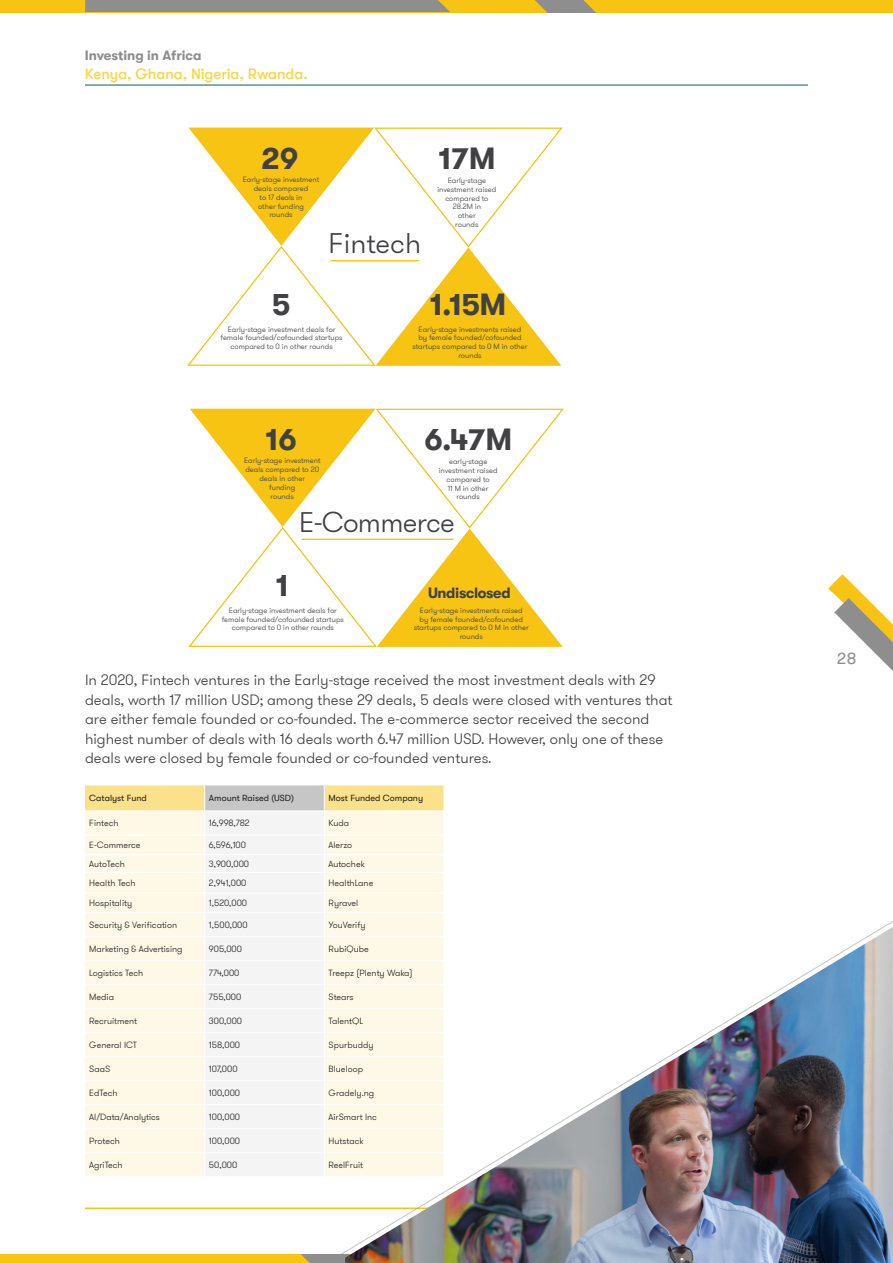
<style>
.page{position:relative;width:893px;height:1263px;background:#fff}
.page>*{position:absolute;margin:0;border:0;box-sizing:border-box;transform-origin:0 0}
.t1{font:700 30.45px "GT Walsheim";color:#414144}
.t2{font:300 28.35px "GT Walsheim Pro";letter-spacing:-.025em;color:#414144}
.t3{font:300 28.35px "GT Walsheim Pro";color:#414144}
.t4{font:16.65px "GT Walsheim";color:#8d8e8d}
.t5{font:300 15px/19.5px "GT Walsheim Pro";color:#414144}
.t6{font:500 15px "GT Walsheim";color:#ffd546}
.t7{font:700 14.85px "GT Walsheim";letter-spacing:-.025em;color:#414144}
.t8{font:700 13.5px "GT Walsheim";color:#8d8e8d}
.t9{font:300 9px "GT Walsheim Pro";color:#231f20}
.t10{font:9px "GT Walsheim";color:#231f20}
.t11{font:300 7.65px/8.9px "GT Walsheim Pro";color:#414144;text-align:center}
</style>
<div class="page">
<div style="left:0;top:1255px;width:318px;height:8px;background:#f7c413"></div>
<svg style="left:828px;top:574px;width:65px;height:97px"></svg>
<div style="left:0;top:0;width:893px;height:12px;background:#f7c413"></div>
<svg style="left:85px;top:0;width:510px;height:12px"></svg>
<hr style="left:85px;top:1207px;width:723px;height:2px;background:#f7c413">
<hr style="left:85px;top:85px;width:723px;height:1px;background:#0a5d64">
<svg style="left:187px;top:127px;width:376px;height:239px"></svg>
<hr style="left:330px;top:260px;width:89px;height:1px;background:#f7c413">
<svg style="left:188px;top:408px;width:376px;height:239px"></svg>
<hr style="left:302px;top:539px;width:151px;height:1px;background:#f7c413">
<svg style="left:85px;top:785px;width:359px;height:391px"></svg>
<img style="left:318px;top:919px;width:575px;height:344px">
<h3 class="t8" style="left:85px;top:48px;width:118px">Investing in Africa</h3>
<h3 class="t6" style="left:85px;top:65px;width:224px">Kenya, Ghana, Nigeria, Rwanda.</h3>
<p class="t1" style="left:261px;top:141px;width:38px">29</p>
<p class="t1" style="left:438px;top:141px;width:59px">17M</p>
<p class="t11" style="left:243px;top:175px;width:78px">Early-stage investment deals compared</p>
<p class="t11" style="left:260px;top:193px;width:44px">to 17 deals in</p>
<p class="t11" style="left:258px;top:202px;width:47px">other funding</p>
<p class="t11" style="left:269px;top:211px;width:25px">rounds</p>
<p class="t3" style="left:329px;top:226px;width:94px">Fintech</p>
<p class="t11" style="left:437px;top:176px;width:60px">Early-stage investment raised compared to</p>
<p class="t11" style="left:453px;top:203px;width:30px">28.2M in</p>
<p class="t11" style="left:458px;top:211px;width:19px">other</p>
<p class="t11" style="left:455px;top:220px;width:25px">rounds</p>
<p class="t1" style="left:272px;top:287px;width:20px">5</p>
<p class="t1" style="left:430px;top:287px;width:78px">1.15M</p>
<p class="t11" style="left:221px;top:325px;width:124px">Early-stage investment deals for female founded/cofounded startups compared to 0 in other rounds</p>
<p class="t11" style="left:419px;top:325px;width:104px">Early-stage investments raised</p>
<p class="t11" style="left:413px;top:334px;width:116px">by female founded/cofounded startups compared to 0 M in other rounds</p>
<p class="t1" style="left:265px;top:422px;width:33px">16</p>
<p class="t1" style="left:424px;top:422px;width:89px">6.47M</p>
<p class="t11" style="left:244px;top:456px;width:78px">Early-stage investment deals compared to 20 deals in other</p>
<p class="t11" style="left:269px;top:483px;width:28px">funding</p>
<p class="t11" style="left:271px;top:492px;width:25px">rounds</p>
<p class="t11" style="left:439px;top:457px;width:60px">early-stage investment raised compared to</p>
<p class="t11" style="left:448px;top:484px;width:42px">11 M in other</p>
<p class="t11" style="left:457px;top:493px;width:25px">rounds</p>
<p class="t2" style="left:299px;top:504px;width:157px">E-Commerce</p>
<p class="t1" style="left:276px;top:568px;width:15px">1</p>
<p class="t7" style="left:428px;top:584px;width:84px">Undisclosed</p>
<p class="t11" style="left:222px;top:606px;width:124px">Early-stage investment deals for female founded/cofounded startups compared to 0 in other rounds</p>
<p class="t11" style="left:420px;top:606px;width:104px">Early-stage investments raised</p>
<p class="t11" style="left:414px;top:615px;width:116px">by female founded/cofounded startups compared to 0 M in other rounds</p>
<p class="t5" style="left:85px;top:671px;width:589px">In 2020, Fintech ventures in the Early-stage received the most investment deals with 29 deals, worth 17 million USD; among these 29 deals, 5 deals were closed with ventures that are either female founded or co-founded. The e-commerce sector received the second highest number of deals with 16 deals worth 6.47 million USD. However, only one of these deals were closed by female founded or co-founded ventures.</p>
<p class="t10" style="left:89px;top:793px;width:59px">Catalyst Fund</p>
<p class="t10" style="left:209px;top:793px;width:86px">Amount Raised (USD)</p>
<p class="t10" style="left:329px;top:793px;width:96px">Most Funded Company</p>
<p class="t9" style="left:89px;top:817px;width:31px">Fintech</p>
<p class="t9" style="left:209px;top:817px;width:42px">16,998,782</p>
<p class="t9" style="left:329px;top:817px;width:22px">Kuda</p>
<p class="t9" style="left:89px;top:839px;width:53px">E-Commerce</p>
<p class="t9" style="left:209px;top:839px;width:39px">6,596,100</p>
<p class="t9" style="left:329px;top:839px;width:25px">Alerzo</p>
<p class="t9" style="left:89px;top:858px;width:37px">AutoTech</p>
<p class="t9" style="left:209px;top:858px;width:42px">3,900,000</p>
<p class="t9" style="left:329px;top:858px;width:38px">Autochek</p>
<p class="t9" style="left:89px;top:877px;width:48px">Health Tech</p>
<p class="t9" style="left:209px;top:877px;width:39px">2,941,000</p>
<p class="t9" style="left:329px;top:877px;width:46px">HealthLane</p>
<p class="t9" style="left:89px;top:897px;width:44px">Hospitality</p>
<p class="t9" style="left:209px;top:897px;width:40px">1,520,000</p>
<p class="t9" style="left:329px;top:897px;width:31px">Ryravel</p>
<p class="t9" style="left:89px;top:919px;width:89px">Security &amp; Verification</p>
<p class="t9" style="left:209px;top:919px;width:40px">1,500,000</p>
<p class="t9" style="left:329px;top:919px;width:38px">YouVerify</p>
<p class="t9" style="left:89px;top:943px;width:95px">Marketing &amp; Advertising</p>
<p class="t9" style="left:209px;top:943px;width:35px">905,000</p>
<p class="t9" style="left:329px;top:943px;width:42px">RubiQube</p>
<p class="t9" style="left:89px;top:967px;width:55px">Logistics Tech</p>
<p class="t9" style="left:209px;top:967px;width:32px">774,000</p>
<p class="t9" style="left:329px;top:967px;width:86px">Treepz (Plenty Waka)</p>
<p class="t9" style="left:89px;top:991px;width:26px">Media</p>
<p class="t9" style="left:209px;top:991px;width:34px">755,000</p>
<p class="t9" style="left:329px;top:991px;width:27px">Stears</p>
<p class="t9" style="left:89px;top:1015px;width:49px">Recruitment</p>
<p class="t9" style="left:209px;top:1015px;width:35px">300,000</p>
<p class="t9" style="left:329px;top:1015px;width:36px">TalentQL</p>
<p class="t9" style="left:89px;top:1039px;width:49px">General ICT</p>
<p class="t9" style="left:209px;top:1039px;width:33px">158,000</p>
<p class="t9" style="left:329px;top:1039px;width:46px">Spurbuddy</p>
<p class="t9" style="left:89px;top:1063px;width:22px">SaaS</p>
<p class="t9" style="left:209px;top:1063px;width:30px">107,000</p>
<p class="t9" style="left:329px;top:1063px;width:36px">Blueloop</p>
<p class="t9" style="left:89px;top:1087px;width:30px">EdTech</p>
<p class="t9" style="left:209px;top:1087px;width:33px">100,000</p>
<p class="t9" style="left:329px;top:1087px;width:47px">Gradely.ng</p>
<p class="t9" style="left:89px;top:1111px;width:72px">AI/Data/Analytics</p>
<p class="t9" style="left:209px;top:1111px;width:33px">100,000</p>
<p class="t9" style="left:329px;top:1111px;width:50px">AirSmart Inc</p>
<p class="t9" style="left:89px;top:1135px;width:32px">Protech</p>
<p class="t9" style="left:209px;top:1135px;width:33px">100,000</p>
<p class="t9" style="left:329px;top:1135px;width:36px">Hutstack</p>
<p class="t9" style="left:89px;top:1159px;width:35px">AgriTech</p>
<p class="t9" style="left:209px;top:1159px;width:30px">50,000</p>
<p class="t9" style="left:329px;top:1159px;width:36px">ReelFruit</p>
<h3 class="t4" style="left:837px;top:649px;width:21px">28</h3>
</div>
